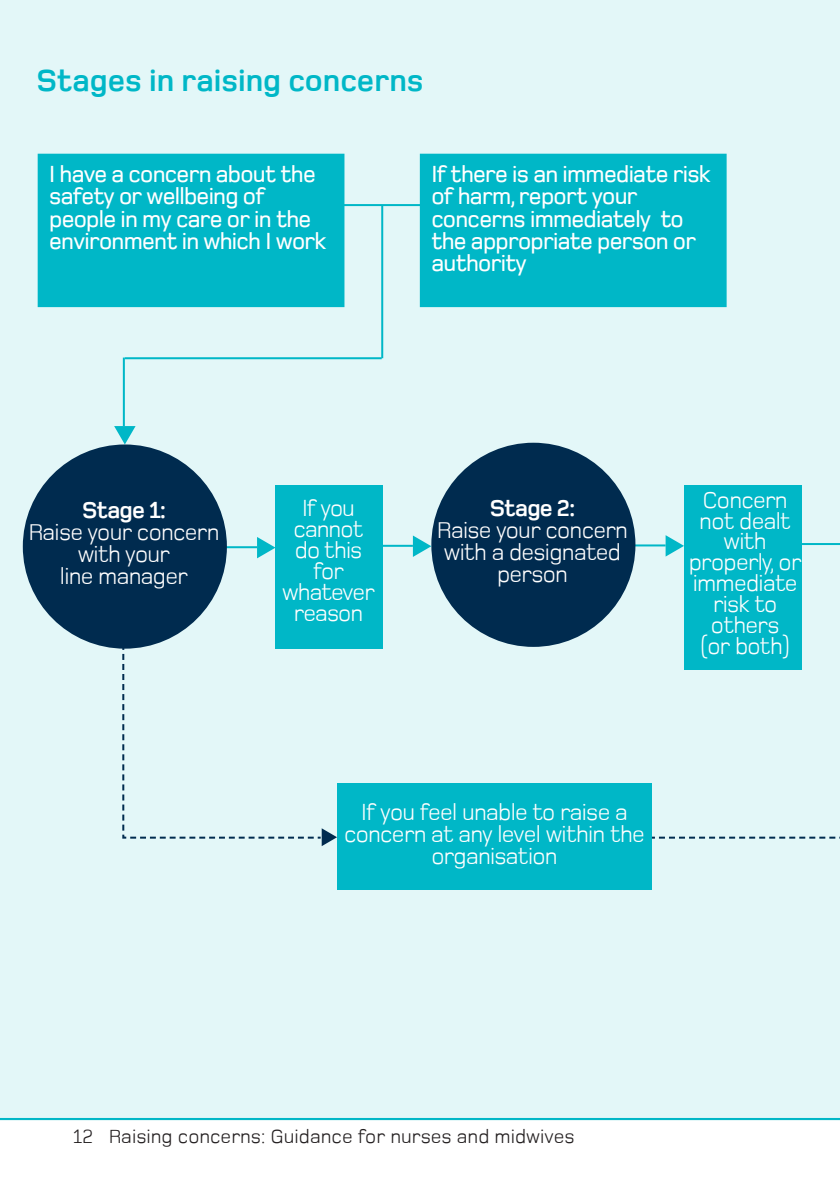
<style>
.page{position:relative;width:840px;height:1191px;background:#fff}
.page>*{position:absolute;margin:0;border:0;box-sizing:border-box;transform-origin:0 0}
.t1{font:700 32px "Foundry Monoline";color:#00b7c7}
.BODY_COPY{font:24px/20.8px "Foundry Monoline";letter-spacing:-.03em;color:#fff;text-align:center}
.BODY_COPY-2{font:500 24px/22.2px "Foundry Monoline";letter-spacing:-.03em;color:#fff}
.BODY_COPY-3{font:700 24px "Foundry Monoline";letter-spacing:-.03em;color:#fff}
.t2{font:20px "Foundry Monoline";color:#231f20}
</style>
<div class="page">
<div style="left:0;top:0;width:839px;height:1121px;background:#e3f7f8"></div>
<hr style="left:735px;top:543px;width:104px;height:2px;background:#00b7c7">
<hr style="left:344px;top:545px;width:68px;height:2px;background:#00b7c7">
<svg style="left:257px;top:537px;width:18px;height:21px"></svg>
<hr style="left:188px;top:546px;width:69px;height:2px;background:#00b7c7">
<hr style="left:281px;top:204px;width:139px;height:2px;background:#00b7c7">
<div style="left:420px;top:154px;width:305px;height:153px;background:#00b7c7"></div>
<div style="left:38px;top:154px;width:306px;height:153px;background:#00b7c7"></div>
<hr style="left:381px;top:205px;width:2px;height:153px;background:#00b7c7">
<svg style="left:114px;top:426px;width:21px;height:18px"></svg>
<hr style="left:125px;top:357px;width:256px;height:2px;background:#00b7c7">
<hr style="left:123px;top:357px;width:2px;height:69px;background:#00b7c7">
<div style="left:23px;top:444px;width:204px;height:204px;background:#002b4f;border-radius:50%"></div>
<div style="left:275px;top:485px;width:108px;height:163px;background:#00b7c7"></div>
<svg style="left:412px;top:535px;width:19px;height:22px"></svg>
<svg style="left:665px;top:535px;width:18px;height:21px"></svg>
<hr style="left:596px;top:544px;width:69px;height:2px;background:#00b7c7">
<div style="left:431px;top:443px;width:204px;height:204px;background:#002b4f;border-radius:50%"></div>
<div style="left:683px;top:485px;width:118px;height:184px;background:#00b7c7"></div>
<svg style="left:121px;top:645px;width:216px;height:201px"></svg>
<div style="left:337px;top:783px;width:314px;height:107px;background:#00b7c7"></div>
<svg style="left:651px;top:600px;width:185px;height:239px"></svg>
<p class="t1" style="left:36px;top:63px;width:388px">Stages in raising concerns</p>
<p class="BODY_COPY-2" style="left:49px;top:163px;width:278px">I have a concern about the safety or wellbeing of people in my care or in the environment in which I work</p>
<p class="BODY_COPY-2" style="left:431px;top:163px;width:281px">If there is an immediate risk of harm, report your concerns immediately to the appropriate person or authority</p>
<p class="BODY_COPY-3" style="left:82px;top:497px;width:85px">Stage 1:</p>
<p class="BODY_COPY" style="left:28px;top:521px;width:192px;line-height:22px">Raise your concern with your<br>line manager</p>
<p class="BODY_COPY" style="left:282px;top:498px;width:94px">If you cannot do this for whatever reason</p>
<p class="BODY_COPY-3" style="left:489px;top:495px;width:87px">Stage 2:</p>
<p class="BODY_COPY" style="left:436px;top:519px;width:192px;line-height:22px">Raise your concern with a designated person</p>
<p class="BODY_COPY" style="left:688px;top:489px;width:114px">Concern not dealt with properly, or immediate risk to others<br>(or both)</p>
<p class="BODY_COPY" style="left:344px;top:801px;width:302px;line-height:22px">If you feel unable to raise a concern at any level within the organisation</p>
<p class="t2" style="left:73px;top:1125px;width:502px">12 Raising concerns: Guidance for nurses and midwives</p>
</div>
